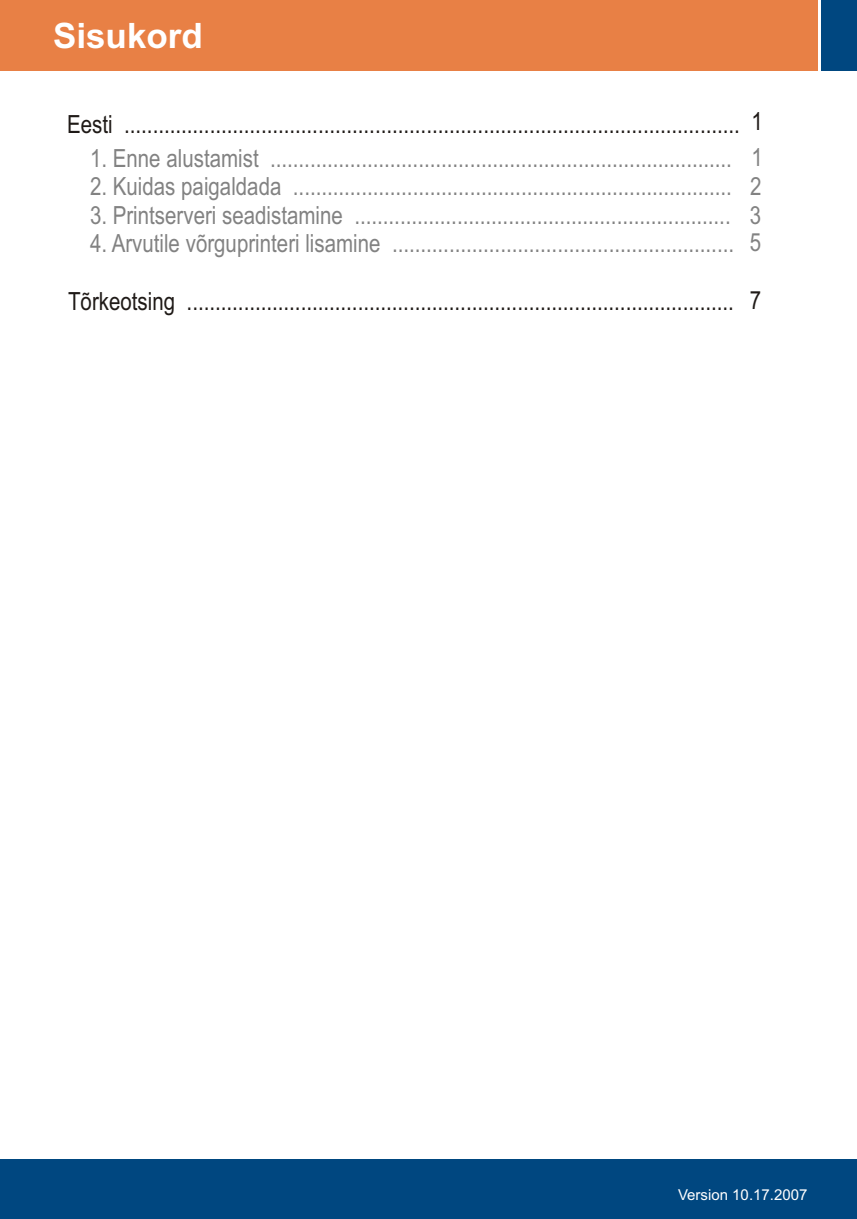
<style>
.page{position:relative;width:857px;height:1219px;background:#fff}
.page>*{position:absolute;margin:0;border:0;box-sizing:border-box;transform-origin:0 0}
.t1{font:700 35px "Arial";color:#fff}
.t2{font:25px/29px "Arial Narrow";color:#828282;text-align:justify}
.t3{font:25px "Arial Narrow";color:#1f1a17}
.t4{font:15px "Arial";color:#fff}
</style>
<div class="page">
<div style="left:0;top:1159px;width:857px;height:60px;background:#004780"></div>
<div style="left:0;top:0;width:818px;height:71px;background:#e88045"></div>
<div style="left:821px;top:0;width:36px;height:71px;background:#004780"></div>
<h1 class="t1" style="left:53px;top:22px;width:151px">Sisukord</h1>
<p class="t3" style="left:67px;top:115px;width:674px">Eesti ............................................................................................................</p>
<p class="t2" style="left:90px;top:146px;width:643px">1. Enne alustamist .................................................................................</p>
<p class="t2" style="left:90px;top:174px;width:643px">2. Kuidas paigaldada .............................................................................</p>
<p class="t2" style="left:90px;top:203px;width:642px">3. Printserveri seadistamine ..................................................................</p>
<p class="t2" style="left:90px;top:231px;width:645px">4. Arvutile võrguprinteri lisamine ............................................................</p>
<p class="t3" style="left:68px;top:292px;width:667px">Tõrkeotsing ................................................................................................</p>
<p class="t3" style="left:751px;top:112px;width:13px">1</p>
<p class="t2" style="left:750px;top:145px;width:14px">1<br>2<br>3</p>
<p class="t2" style="left:750px;top:230px;width:13px">5</p>
<p class="t3" style="left:750px;top:291px;width:13px">7</p>
<p class="t4" style="left:678px;top:1188px;width:131px">Version 10.17.2007</p>
</div>
